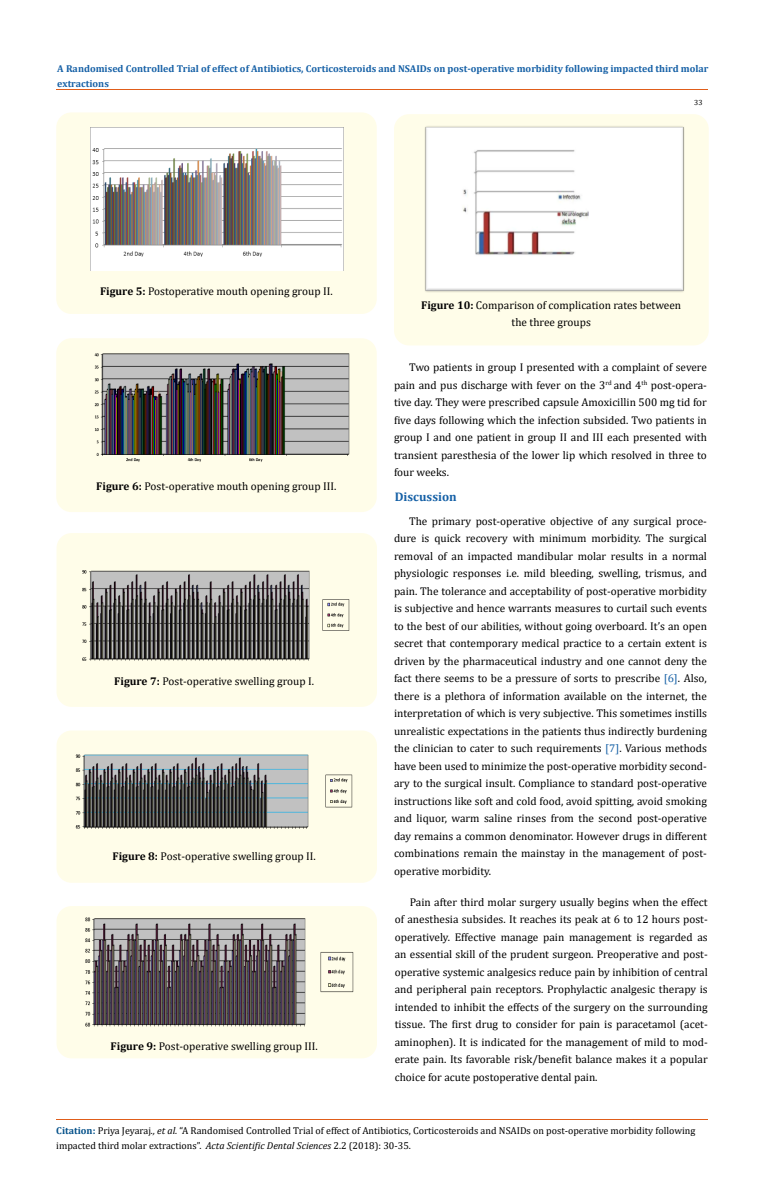
<style>
.page{position:relative;width:764px;height:1202px;background:#fff}
.page>*{position:absolute;margin:0;border:0;box-sizing:border-box;transform-origin:0 0}
.t1{font:700 12.5px "Cambria";color:#1560a6}
.t2{font:11.25px/17.5px "Cambria";color:#000;text-align:justify}
.t3{font:10px/15px "Cambria";color:#000}
.t4{font:700 10px/15px "Cambria";color:#1560a6}
.t5{font:7.5px "Cambria";color:#000}
.s1{font-weight:700}
.s2{color:#1560a6}
.s3{font-weight:700;color:#035089}
.s4{font-style:italic}
</style>
<div class="page">
<div style="left:56px;top:112px;width:321px;height:202px;background:#fffde9;border-radius:15px"></div>
<img style="left:91px;top:127px;width:253px;height:143px">
<div style="left:56px;top:338px;width:321px;height:174px;background:#fffde9;border-radius:15px"></div>
<img style="left:94px;top:353px;width:256px;height:109px">
<div style="left:57px;top:533px;width:320px;height:173px;background:#fffde9;border-radius:15px"></div>
<img style="left:82px;top:570px;width:267px;height:91px">
<div style="left:57px;top:730px;width:320px;height:152px;background:#fffde9;border-radius:15px"></div>
<img style="left:75px;top:754px;width:278px;height:75px">
<div style="left:57px;top:906px;width:320px;height:152px;background:#fffde9;border-radius:15px"></div>
<img style="left:85px;top:917px;width:268px;height:110px">
<div style="left:394px;top:114px;width:315px;height:231px;background:#fffde9;border-radius:15px"></div>
<img style="left:425px;top:126px;width:260px;height:166px">
<hr style="left:56px;top:90px;width:652px;height:1px;background:#e05d1a">
<hr style="left:56px;top:1118px;width:652px;height:1px;background:#e05d1a">
<p class="t4" style="left:57px;top:61px;width:653px">A Randomised Controlled Trial of effect of Antibiotics, Corticosteroids and NSAIDs on post-operative morbidity following impacted third molar extractions</p>
<p class="t5" style="left:694px;top:98px;width:10px">33</p>
<p class="t2" style="left:100px;top:282px;width:234px"><span class="s1">Figure 5:</span> Postoperative mouth opening group II.</p>
<p class="t2" style="left:96px;top:478px;width:242px"><span class="s1">Figure 6:</span> Post-operative mouth opening group III.</p>
<p class="t2" style="left:114px;top:672px;width:201px"><span class="s1">Figure 7:</span> Post-operative swelling group I.</p>
<p class="t2" style="left:112px;top:847px;width:205px"><span class="s1">Figure 8:</span> Post-operative swelling group II.</p>
<p class="t2" style="left:111px;top:1036px;width:208px"><span class="s1">Figure 9:</span> Post-operative swelling group III.</p>
<p class="t2" style="left:421px;top:296px;width:261px;text-align:center"><span class="s1">Figure 10:</span> Comparison of complication rates between the three groups</p>
<p class="t2" style="left:394px;top:358px;width:314px;text-indent:15px">Two patients in group I presented with a complaint of severe pain and pus discharge with fever on the 3<sup>rd</sup> and 4<sup>th</sup> post-opera&shy;tive day. They were prescribed capsule Amoxicillin 500 mg tid for five days following which the infection subsided. Two patients in group I and one patient in group II and III each presented with transient paresthesia of the lower lip which resolved in three to four weeks.</p>
<p class="t1" style="left:395px;top:488px;width:63px">Discussion</p>
<p class="t2" style="left:394px;top:512px;width:314px;text-indent:15px">The primary post-operative objective of any surgical proce&shy;dure is quick recovery with minimum morbidity. The surgical removal of an impacted mandibular molar results in a normal physiologic responses i.e. mild bleeding, swelling, trismus, and pain. The tolerance and acceptability of post-operative morbidity is subjective and hence warrants measures to curtail such events to the best of our abilities, without going overboard. It’s an open secret that contemporary medical practice to a certain extent is driven by the pharmaceutical industry and one cannot deny the fact there seems to be a pressure of sorts to prescribe <span class="s2">[6]</span>. Also, there is a plethora of information available on the internet, the interpretation of which is very subjective. This sometimes instills unrealistic expectations in the patients thus indirectly burdening the clinician to cater to such requirements <span class="s2">[7]</span>. Various methods have been used to minimize the post-operative morbidity second&shy;ary to the surgical insult. Compliance to standard post-operative instructions like soft and cold food, avoid spitting, avoid smoking and liquor, warm saline rinses from the second post-operative day remains a common denominator. However drugs in different combinations remain the mainstay in the management of post&shy;operative morbidity.</p>
<p class="t2" style="left:395px;top:893px;width:314px;text-indent:15px">Pain after third molar surgery usually begins when the effect of anesthesia subsides. It reaches its peak at 6 to 12 hours post&shy;operatively. Effective manage pain management is regarded as an essential skill of the prudent surgeon. Preoperative and post&shy;operative systemic analgesics reduce pain by inhibition of central and peripheral pain receptors. Prophylactic analgesic therapy is intended to inhibit the effects of the surgery on the surrounding tissue. The first drug to consider for pain is paracetamol (acet&shy;aminophen). It is indicated for the management of mild to mod&shy;erate pain. Its favorable risk/benefit balance makes it a popular choice for acute postoperative dental pain.</p>
<p class="t3" style="left:56px;top:1122px;width:641px"><span class="s3">Citation:</span> Priya Jeyaraj<span class="s4">., et al.</span> “A Randomised Controlled Trial of effect of Antibiotics, Corticosteroids and NSAIDs on post-operative morbidity following impacted third molar extractions”. <span class="s4">Acta Scientific Dental Sciences</span> 2.2 (2018): 30-35.</p>
</div>
